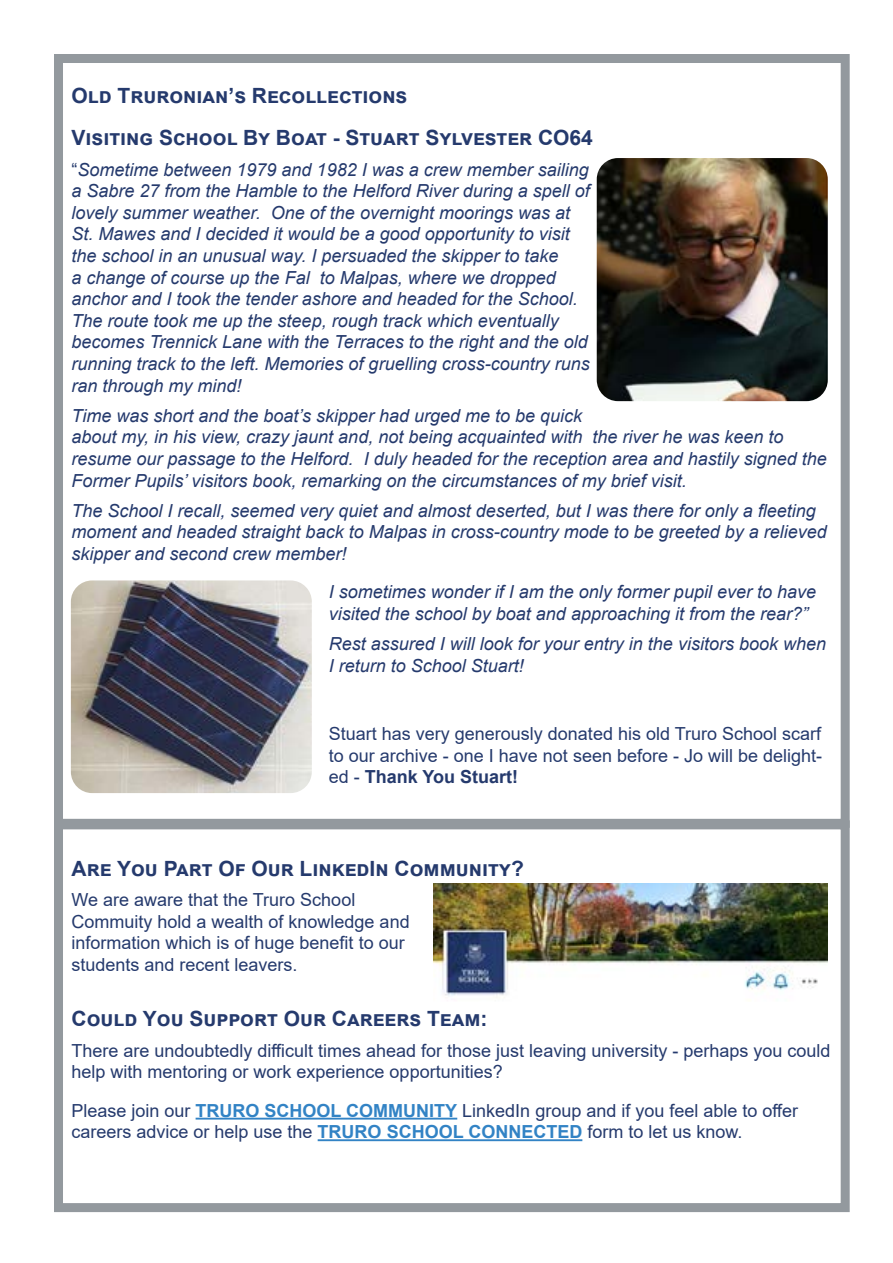
<style>
.page{position:relative;width:893px;height:1263px;background:#fff}
.page>*{position:absolute;margin:0;border:0;box-sizing:border-box;transform-origin:0 0}
.t1{font:700 21px/42.2px "Arial";color:#253a6d}
.t2{font:italic 18px/21.6px "Arial";color:#253a6d}
.t3{font:18px/21.6px "Arial";color:#253a6d}
.s1{font-style:normal}
.s2{font-weight:700}
.s3{font-weight:700;color:#3283c5}
</style>
<div class="page">
<div style="left:54px;top:54px;width:796px;height:774px;border:9px solid #93999e"></div>
<img style="left:597px;top:158px;width:231px;height:243px">
<img style="left:71px;top:580px;width:241px;height:213px">
<hr style="left:196px;top:1118px;width:261px;height:1px;background:#3283c5">
<hr style="left:318px;top:1139px;width:264px;height:2px;background:#3283c5">
<div style="left:54px;top:820px;width:796px;height:392px;border:9px solid #93999e"></div>
<img style="left:434px;top:883px;width:394px;height:113px">
<p class="t1" style="left:72px;top:75px;width:523px">Old Truronian’s Recollections<br>Visiting School By Boat - Stuart Sylvester CO64</p>
<p class="t2" style="left:72px;top:159px;width:520px"><span class="s1">“</span>Sometime between 1979 and 1982 I was a crew member sailing a Sabre 27 from the Hamble to the Helford River during a spell of lovely summer weather. One of the overnight moorings was at St. Mawes and I decided it would be a good opportunity to visit the school in an unusual way. I persuaded the skipper to take<br>a change of course up the Fal to Malpas, where we dropped anchor and I took the tender ashore and headed for the School.<br>The route took me up the steep, rough track which eventually becomes Trennick Lane with the Terraces to the right and the old running track to the left. Memories of gruelling cross-country runs ran through my mind!</p>
<p class="t2" style="left:72px;top:405px;width:757px">Time was short and the boat’s skipper had urged me to be quick<br>about my, in his view, crazy jaunt and, not being acquainted with the river he was keen to resume our passage to the Helford. I duly headed for the reception area and hastily signed the Former Pupils’ visitors book, remarking on the circumstances of my brief visit.</p>
<p class="t2" style="left:72px;top:500px;width:757px">The School I recall, seemed very quiet and almost deserted, but I was there for only a fleeting moment and headed straight back to Malpas in cross-country mode to be greeted by a relieved skipper and second crew member!</p>
<p class="t2" style="left:329px;top:582px;width:489px">I sometimes wonder if I am the only former pupil ever to have visited the school by boat and approaching it from the rear?”</p>
<p class="t2" style="left:329px;top:633px;width:499px">Rest assured I will look for your entry in the visitors book when<br>I return to School Stuart!</p>
<p class="t3" style="left:329px;top:723px;width:495px;text-align:justify">Stuart has very generously donated his old Truro School scarf to our archive - one I have not seen before - Jo will be delight&shy;ed - <span class="s2">Thank You Stuart!</span></p>
<p class="t1" style="left:72px;top:848px;width:454px">Are You Part Of Our LinkedIn Community?</p>
<p class="t3" style="left:72px;top:889px;width:340px">We are aware that the Truro School Commuity hold a wealth of knowledge and information which is of huge benefit to our students and recent leavers.</p>
<p class="t1" style="left:72px;top:998px;width:418px">Could You Support Our Careers Team:</p>
<p class="t3" style="left:72px;top:1039px;width:760px">There are undoubtedly difficult times ahead for those just leaving university - perhaps you could help with mentoring or work experience opportunities?</p>
<p class="t3" style="left:72px;top:1099px;width:728px">Please join our <span class="s3">TRURO SCHOOL COMMUNITY</span> LinkedIn group and if you feel able to offer careers advice or help use the <span class="s3">TRURO SCHOOL CONNECTED</span> form to let us know.</p>
</div>
